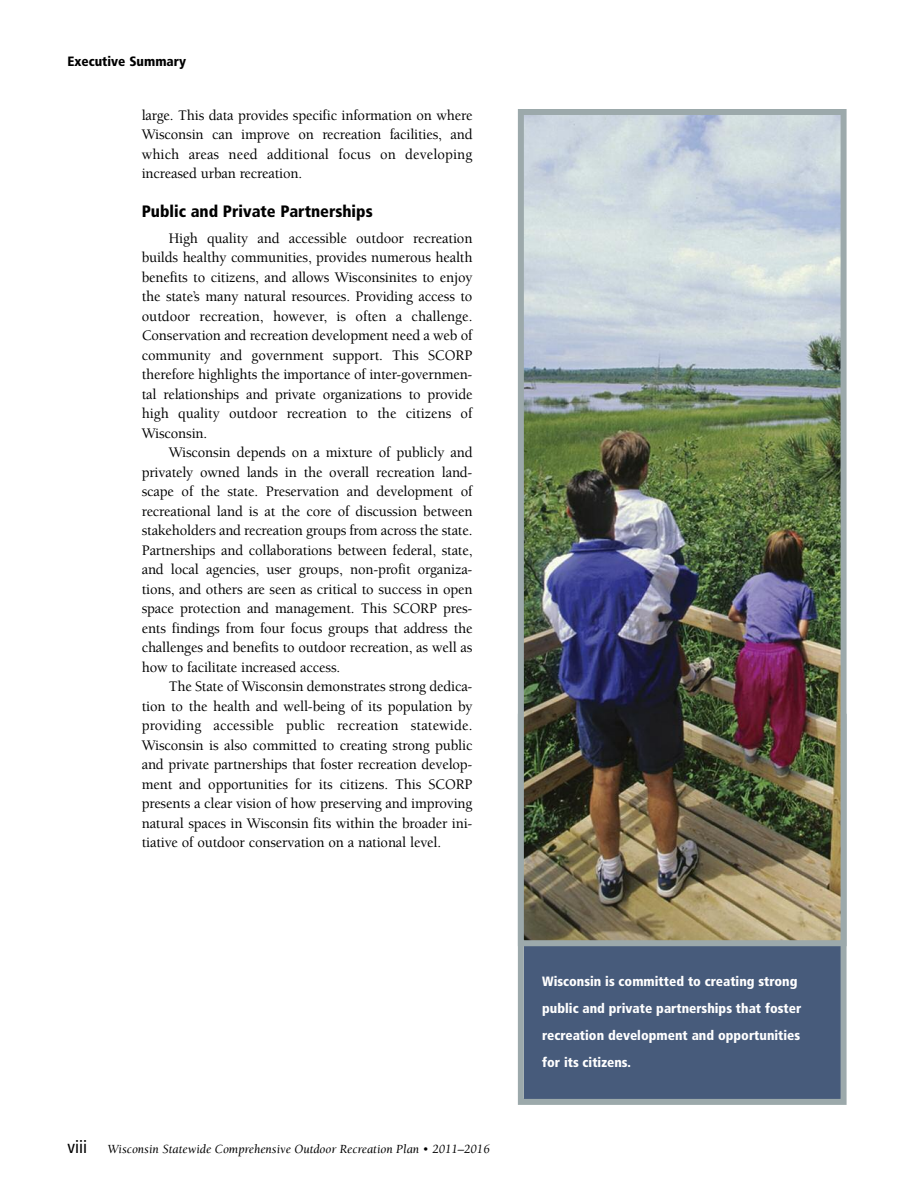
<style>
.page{position:relative;width:918px;height:1188px;background:#fff}
.page>*{position:absolute;margin:0;border:0;box-sizing:border-box;transform-origin:0 0}
.t1{font:900 condensed 16.5px "Frutiger";color:#000}
.t2{font:500 15px/19.5px "Berkeley";letter-spacing:-.01em;color:#000;text-align:justify}
.t3{font:500 15px "Berkeley";letter-spacing:.01em;color:#000}
.t4{font:900 condensed 13.5px/27px "Frutiger";color:#fff}
.t5{font:900 condensed 13.5px "Frutiger";color:#000}
.t6{font:italic 12.75px "Berkeley";color:#000}
.s1{font-family:"Frutiger";font-style:normal;font-stretch:condensed;font-size:18px}
.s2{font-style:inherit}
</style>
<div class="page">
<div style="left:524px;top:720px;width:317px;height:379px;background:#475b7b"></div>
<div style="left:518px;top:714px;width:329px;height:391px;border:6px solid #9ca9ab"></div>
<img style="left:525px;top:116px;width:315px;height:823px">
<div style="left:518px;top:109px;width:329px;height:837px;border:6px solid #9ca9ab"></div>
<p class="t5" style="left:68px;top:56px;width:120px">Executive Summary</p>
<p class="t2" style="left:142px;top:106px;width:332px">large. This data provides specific information on where Wisconsin can improve on recreation facilities, and which areas need additional focus on developing increased urban recreation.</p>
<p class="t1" style="left:142px;top:205px;width:232px">Public and Private Partnerships</p>
<p class="t2" style="left:169px;top:229px;width:305px">High quality and accessible outdoor recreation</p>
<p class="t2" style="left:142px;top:249px;width:332px">builds healthy communities, provides numerous health</p>
<p class="t2" style="left:142px;top:268px;width:332px">benefits to citizens, and allows Wisconsinites to enjoy</p>
<p class="t2" style="left:142px;top:288px;width:332px">the state’s many natural resources. Providing access to</p>
<p class="t2" style="left:142px;top:307px;width:332px">outdoor recreation, however, is often a challenge.</p>
<p class="t2" style="left:142px;top:327px;width:332px">Conservation and recreation development need a web of</p>
<p class="t2" style="left:142px;top:346px;width:332px">community and government support. This SCORP</p>
<p class="t2" style="left:142px;top:366px;width:332px">therefore highlights the importance of inter-governmen-</p>
<p class="t2" style="left:142px;top:385px;width:332px">tal relationships and private organizations to provide</p>
<p class="t2" style="left:142px;top:405px;width:332px">high quality outdoor recreation to the citizens of</p>
<p class="t2" style="left:142px;top:424px;width:67px">Wisconsin.</p>
<p class="t2" style="left:169px;top:444px;width:305px">Wisconsin depends on a mixture of publicly and</p>
<p class="t2" style="left:142px;top:463px;width:332px">privately owned lands in the overall recreation land-</p>
<p class="t2" style="left:142px;top:483px;width:332px">scape of the state. Preservation and development of</p>
<p class="t2" style="left:142px;top:502px;width:332px">recreational land is at the core of discussion between</p>
<p class="t2" style="left:142px;top:522px;width:332px">stakeholders and recreation groups from across the state.</p>
<p class="t2" style="left:142px;top:541px;width:332px">Partnerships and collaborations between federal, state,</p>
<p class="t2" style="left:142px;top:561px;width:332px">and local agencies, user groups, non-profit organiza-</p>
<p class="t2" style="left:142px;top:580px;width:332px">tions, and others are seen as critical to success in open</p>
<p class="t2" style="left:142px;top:600px;width:332px">space protection and management. This SCORP pres-</p>
<p class="t2" style="left:142px;top:619px;width:332px">ents findings from four focus groups that address the</p>
<p class="t2" style="left:142px;top:639px;width:332px">challenges and benefits to outdoor recreation, as well as</p>
<p class="t2" style="left:142px;top:658px;width:200px">how to facilitate increased access.</p>
<p class="t2" style="left:169px;top:678px;width:305px">The State of Wisconsin demonstrates strong dedica-</p>
<p class="t2" style="left:142px;top:697px;width:332px">tion to the health and well-being of its population by</p>
<p class="t3" style="left:142px;top:720px;width:332px">providing accessible public recreation statewide.</p>
<p class="t2" style="left:142px;top:736px;width:332px">Wisconsin is also committed to creating strong public</p>
<p class="t2" style="left:142px;top:756px;width:332px">and private partnerships that foster recreation develop-</p>
<p class="t2" style="left:142px;top:775px;width:332px">ment and opportunities for its citizens. This SCORP</p>
<p class="t2" style="left:142px;top:795px;width:332px">presents a clear vision of how preserving and improving</p>
<p class="t2" style="left:142px;top:814px;width:332px">natural spaces in Wisconsin fits within the broader ini-</p>
<p class="t2" style="left:142px;top:834px;width:301px">tiative of outdoor conservation on a national level.</p>
<p class="t6" style="left:68px;top:1144px;width:424px"><span class="s1">viii</span> Wisconsin Statewide Comprehensive Outdoor Recreation Plan <span class="s2">•</span> 2011–2016</p>
<p class="t4" style="left:542px;top:969px;width:261px">Wisconsin is committed to creating strong public and private partnerships that foster recreation development and opportunities for its citizens.</p>
</div>
